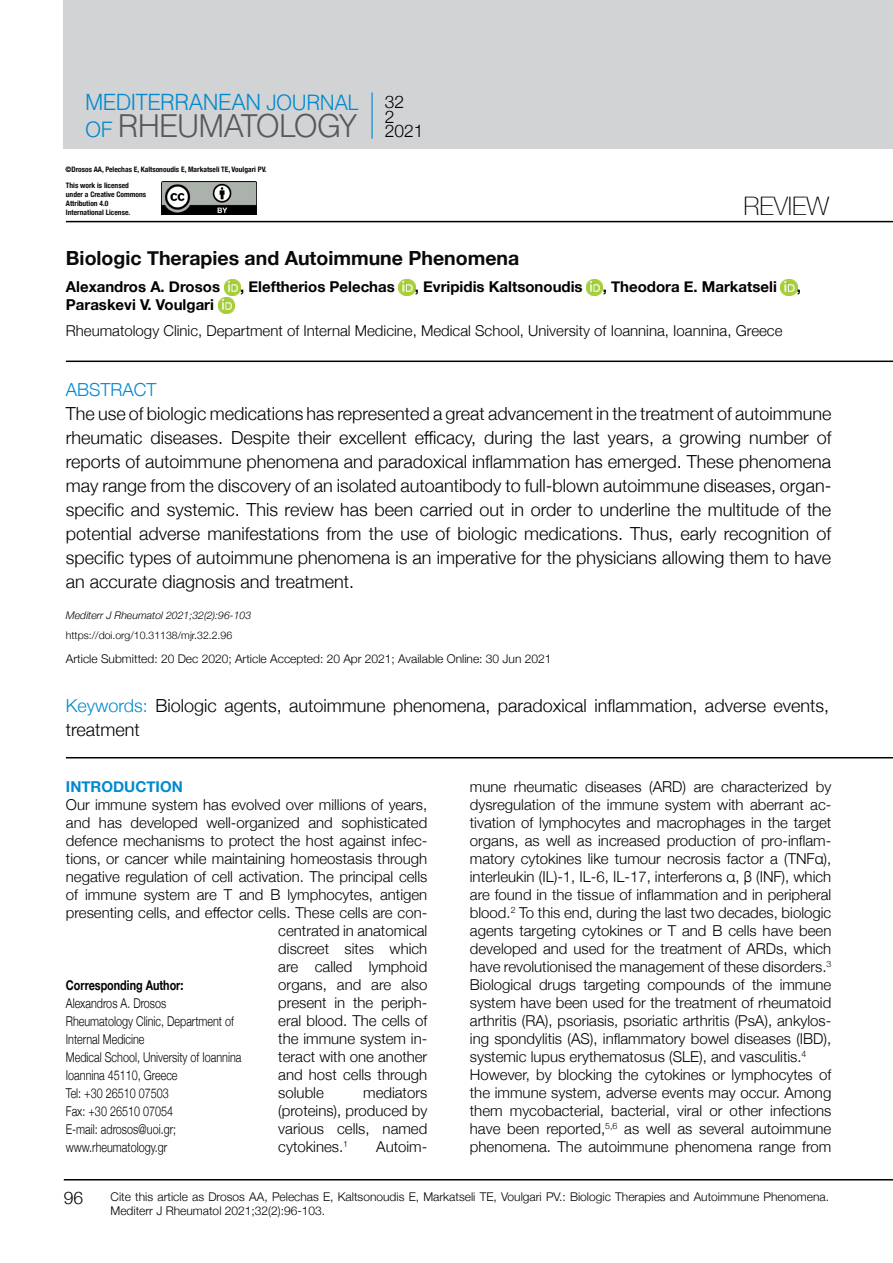
<style>
.page{position:relative;width:893px;height:1263px;background:#fff}
.page>*{position:absolute;margin:0;border:0;box-sizing:border-box;transform-origin:0 0}
.t1{font:31.2px "UB Helvetica Light";letter-spacing:-.025em;color:#58595b}
.t2{font:100 25.5px "Helvetica Neue";color:#000}
.t3{font:22.2px "UB Helvetica Light";letter-spacing:-.02em;color:#0089cf}
.t4{font:700 19.5px "Helvetica Neue";color:#0b0a0b}
.t5{font:300 18px/24px "Helvetica Neue";color:#000}
.t6{font:300 18px "Helvetica Neue";color:#0089cf}
.t7{font:300 17.4px/15px "Helvetica Neue";color:#000}
.t8{font:300 15px/18px "Helvetica Neue";color:#000;text-align:justify}
.t9{font:700 15px "Helvetica Neue";color:#000}
.t10{font:700 15px "Helvetica Neue";color:#0089cf}
.t11{font:300 13.5px/18px "Helvetica Neue";color:#000;scale:.8 1}
.t12{font:700 13.5px "Helvetica Neue";color:#000;scale:.8 1}
.t13{font:300 12px/13.5px "Helvetica Neue";color:#000}
.t14{font:300 10.5px "Helvetica Neue";color:#000}
.t15{font:italic 300 10.5px "Helvetica Neue";color:#000}
.t16{font:700 condensed 7.5px/9px "Helvetica Neue";color:#0b0a0b}
.s1{font-size:21px}
.s2{font-size:21px;color:#0089cf}
.s3{color:#0089cf}
</style>
<div class="page">
<div style="left:64px;top:0;width:829px;height:149px;background:#d1d3d4"></div>
<hr style="left:371px;top:92px;width:2px;height:47px;background:#0089cf">
<hr style="left:64px;top:1179px;width:829px;height:1px;background:#000">
<hr style="left:66px;top:221px;width:827px;height:1px;background:#000">
<img style="left:162px;top:181px;width:94px;height:34px">
<hr style="left:66px;top:361px;width:827px;height:1px;background:#000">
<hr style="left:66px;top:757px;width:827px;height:1px;background:#000">
<img style="left:224px;top:279px;width:16px;height:17px">
<img style="left:399px;top:279px;width:16px;height:17px">
<img style="left:587px;top:279px;width:16px;height:17px">
<img style="left:781px;top:279px;width:16px;height:17px">
<img style="left:218px;top:297px;width:16px;height:17px">
<h3 class="t3" style="left:85px;top:89px;width:275px">MEDITERRANEAN <span class="s1">JOURNAL</span></h3>
<h1 class="t1" style="left:85px;top:107px;width:273px"><span class="s2">OF</span> RHEUMATOLOGY</h1>
<p class="t16" style="left:65px;top:164px;width:203px">©Drosos AA, Pelechas E, Kaltsonoudis E, Markatseli TE, Voulgari PV.</p>
<p class="t16" style="left:66px;top:180px;width:82px">This work is licensed under a Creative Commons<br>Attribution 4.0<br>International License.</p>
<p class="t7" style="left:385px;top:93px;width:40px">32<br>2<br>2021</p>
<h2 class="t2" style="left:743px;top:186px;width:87px">REVIEW</h2>
<h3 class="t4" style="left:66px;top:243px;width:455px">Biologic Therapies and Autoimmune Phenomena</h3>
<p class="t9" style="left:66px;top:275px;width:156px">Alexandros A. Drosos</p>
<p class="t9" style="left:240px;top:275px;width:156px">, Eleftherios Pelechas</p>
<p class="t9" style="left:415px;top:275px;width:169px">, Evripidis Kaltsonoudis</p>
<p class="t9" style="left:603px;top:275px;width:176px">, Theodora E. Markatseli</p>
<p class="t9" style="left:797px;top:275px;width:6px">,</p>
<p class="t9" style="left:66px;top:293px;width:150px">Paraskevi V. Voulgari</p>
<p class="t8" style="left:66px;top:321px;width:718px">Rheumatology Clinic, Department of Internal Medicine, Medical School, University of Ioannina, Ioannina, Greece</p>
<p class="t6" style="left:66px;top:375px;width:92px">ABSTRACT</p>
<p class="t5" style="left:66px;top:400px;width:767px;text-align:justify">The use of biologic medications has represented a great advancement in the treatment of autoimmune rheumatic diseases. Despite their excellent efficacy, during the last years, a growing number of reports of autoimmune phenomena and paradoxical inflammation has emerged. These phenomena may range from the discovery of an isolated autoantibody to full-blown autoimmune diseases, organ&shy;specific and systemic. This review has been carried out in order to underline the multitude of the potential adverse manifestations from the use of biologic medications. Thus, early recognition of specific types of autoimmune phenomena is an imperative for the physicians allowing them to have an accurate diagnosis and treatment.</p>
<p class="t15" style="left:66px;top:607px;width:187px">Mediterr J Rheumatol 2021;32(2):96-103</p>
<p class="t14" style="left:66px;top:626px;width:168px">https://doi.org/10.31138/mjr.32.2.96</p>
<p class="t13" style="left:66px;top:651px;width:487px">Article Submitted: 20 Dec 2020; Article Accepted: 20 Apr 2021; Available Online: 30 Jun 2021</p>
<p class="t5" style="left:66px;top:693px;width:765px;line-height:23.1px"><span class="s3">Keywords:</span> Biologic agents, autoimmune phenomena, paradoxical inflammation, adverse events, treatment</p>
<p class="t10" style="left:66px;top:775px;width:118px">INTRODUCTION</p>
<p class="t8" style="left:66px;top:795px;width:363px">Our immune system has evolved over millions of years,</p>
<p class="t8" style="left:66px;top:813px;width:363px">and has developed well-organized and sophisticated</p>
<p class="t8" style="left:66px;top:831px;width:363px">defence mechanisms to protect the host against infec-</p>
<p class="t8" style="left:66px;top:849px;width:363px">tions, or cancer while maintaining homeostasis through</p>
<p class="t8" style="left:66px;top:867px;width:363px">negative regulation of cell activation. The principal cells</p>
<p class="t8" style="left:66px;top:885px;width:363px">of immune system are T and B lymphocytes, antigen</p>
<p class="t8" style="left:66px;top:903px;width:363px">presenting cells, and effector cells. These cells are con-</p>
<p class="t8" style="left:278px;top:921px;width:151px">centrated in anatomical</p>
<p class="t8" style="left:278px;top:939px;width:151px">discreet sites which</p>
<p class="t8" style="left:278px;top:957px;width:151px">are called lymphoid</p>
<p class="t8" style="left:278px;top:975px;width:151px">organs, and are also</p>
<p class="t8" style="left:278px;top:993px;width:151px">present in the periph-</p>
<p class="t8" style="left:278px;top:1011px;width:151px">eral blood. The cells of</p>
<p class="t8" style="left:278px;top:1029px;width:151px">the immune system in-</p>
<p class="t8" style="left:278px;top:1047px;width:151px">teract with one another</p>
<p class="t8" style="left:278px;top:1065px;width:151px">and host cells through</p>
<p class="t8" style="left:278px;top:1083px;width:47px">soluble</p>
<p class="t12" style="left:66px;top:975px;width:149px">Corresponding Author:</p>
<p class="t11" style="left:66px;top:993px;width:221px">Alexandros A. Drosos<br>Rheumatology Clinic, Department of<br>Internal Medicine<br>Medical School, University of Ioannina<br>Ioannina 45110, Greece<br>Tel: +30 26510 07503<br>Fax: +30 26510 07054<br>E-mail: adrosos@uoi.gr; www.rheumatology.gr</p>
<p class="t8" style="left:278px;top:1083px;width:151px;text-indent:85px">mediators (proteins), produced by various cells, named cytokines.<sup>1</sup></p>
<p class="t8" style="left:376px;top:1137px;width:53px">Autoim-</p>
<p class="t8" style="left:470px;top:777px;width:363px;text-align:left">mune rheumatic diseases (ARD) are characterized by dysregulation of the immune system with aberrant ac&shy;tivation of lymphocytes and macrophages in the target organs, as well as increased production of pro-inflam&shy;matory cytokines like tumour necrosis factor a (TNFα), interleukin (IL)-1, IL-6, IL-17, interferons α, β (INF), which are found in the tissue of inflammation and in peripheral blood.<sup>2</sup> To this end, during the last two decades, biologic agents targeting cytokines or T and B cells have been developed and used for the treatment of ARDs, which have revolutionised the management of these disorders.<sup>3<br></sup>Biological drugs targeting compounds of the immune system have been used for the treatment of rheumatoid arthritis (RA), psoriasis, psoriatic arthritis (PsA), ankylos&shy;ing spondylitis (AS), inflammatory bowel diseases (IBD), systemic lupus erythematosus (SLE), and vasculitis.<sup>4<br></sup>However, by blocking the cytokines or lymphocytes of the immune system, adverse events may occur. Among them mycobacterial, bacterial, viral or other infections have been reported,<sup>5,6</sup> as well as several autoimmune phenomena. The autoimmune phenomena range from</p>
<p class="t7" style="left:64px;top:1189px;width:21px">96</p>
<p class="t13" style="left:111px;top:1189px;width:720px">Cite this article as Drosos AA, Pelechas E, Kaltsonoudis E, Markatseli TE, Voulgari PV.: Biologic Therapies and Autoimmune Phenomena.<br>Mediterr J Rheumatol 2021;32(2):96-103.</p>
</div>
